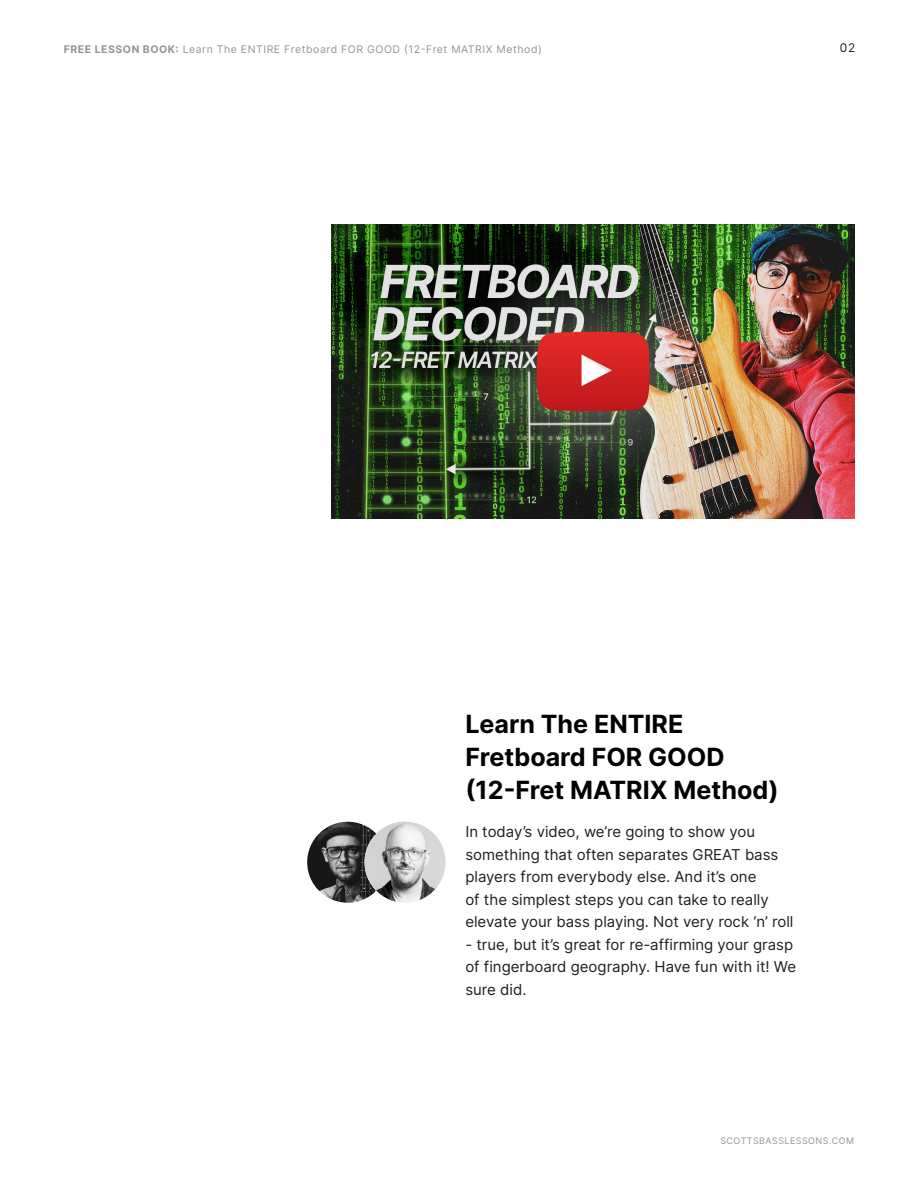
<style>
.page{position:relative;width:918px;height:1188px;background:#fff}
.page>*{position:absolute;margin:0;border:0;box-sizing:border-box;transform-origin:0 0}
.t1{font:700 25.05px/33px "Inter";color:#000}
.t2{font:15px/22.5px "Inter";color:#1f1f1f}
.t3{font:12px "Inter";color:#1f1f1f}
.t4{font:10.5px "Inter";letter-spacing:.05em;color:#939598}
.t5{font:9px "Inter";letter-spacing:.05em;color:#939598}
.s1{font-weight:700}
</style>
<div class="page">
<img style="left:332px;top:225px;width:522px;height:294px">
<img style="left:307px;top:822px;width:81px;height:81px;border-radius:40px">
<img style="left:364px;top:822px;width:82px;height:81px;border-radius:40px">
<p class="t4" style="left:64px;top:41px;width:480px"><span class="s1">FREE LESSON BOOK:</span> Learn The ENTIRE Fretboard FOR GOOD (12-Fret MATRIX Method)</p>
<p class="t3" style="left:840px;top:38px;width:17px">02</p>
<p class="t1" style="left:465px;top:707px;width:261px">Learn The ENTIRE<br>Fretboard FOR GOOD</p>
<p class="t1" style="left:465px;top:773px;width:315px">(12-Fret MATRIX Method)</p>
<p class="t2" style="left:465px;top:820px;width:330px">In today’s video, we’re going to show you something that often separates GREAT bass players from everybody else. And it’s one<br>of the simplest steps you can take to really elevate your bass playing. Not very rock ‘n’ roll</p>
<p class="t2" style="left:465px;top:933px;width:332px">- true, but it’s great for re-affirming your grasp of fingerboard geography. Have fun with it! We sure did.</p>
<p class="t5" style="left:720px;top:1134px;width:135px">SCOTTSBASSLESSONS.COM</p>
</div>
